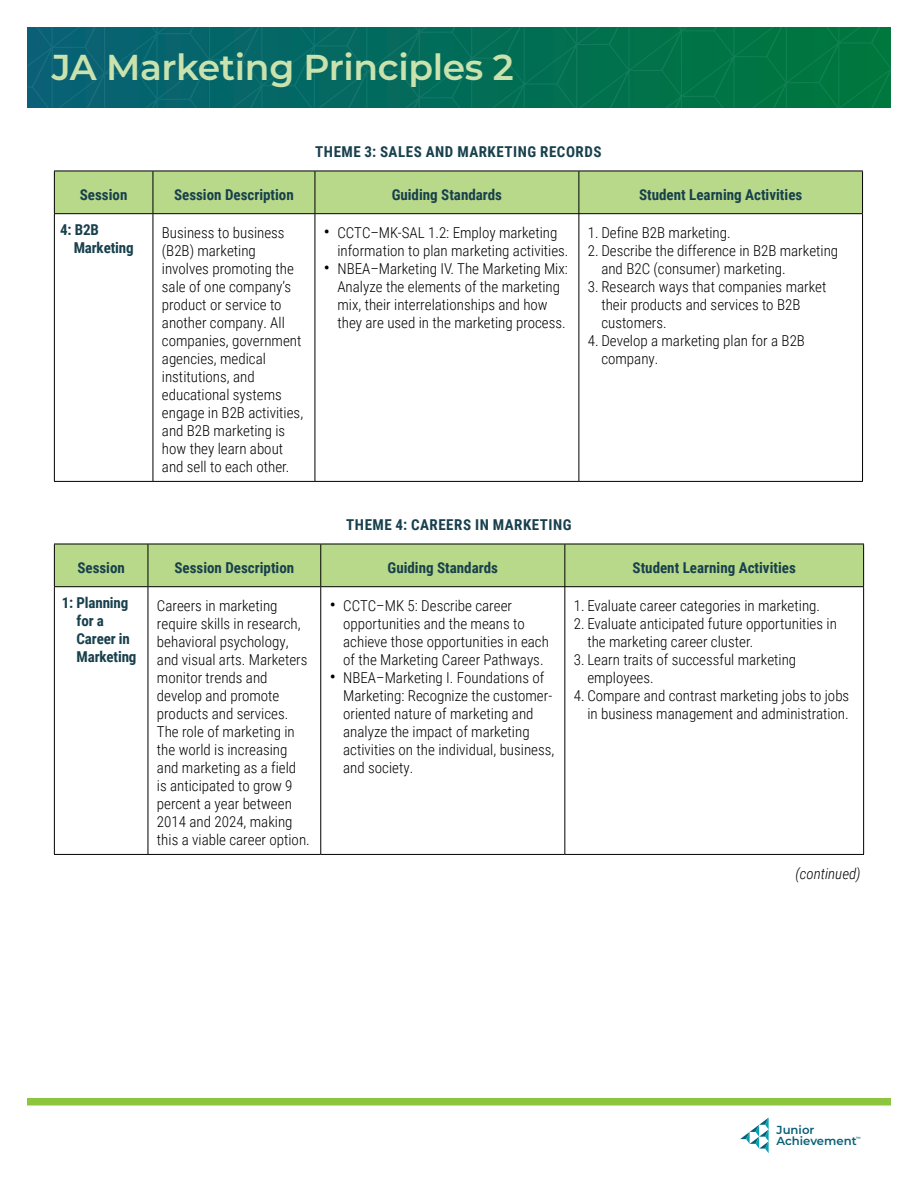
<style>
.page{position:relative;width:918px;height:1188px;background:#fff}
.page>*{position:absolute;margin:0;border:0;box-sizing:border-box;transform-origin:0 0}
.t1{font:600 36px "Montserrat";letter-spacing:-.01em;color:#cae2ad}
.table_body{font:300 15px/18px "Roboto Condensed";color:#000}
.table_col_head{font:700 15px "Roboto Condensed";color:#18404d}
.table_title{font:700 15px "Roboto Condensed";letter-spacing:.035em;color:#18404d}
.table_col_head_fl_left_numbered{font:700 15px/18px "Roboto Condensed";letter-spacing:-.01em;color:#18404d}
.table_continued{font:italic 300 15px "Roboto Condensed";color:#000}
.t2{font:600 11.7px/11.7px "Montserrat";color:#085f77}
.t3{font:600 4.5px "Montserrat";color:#085f77}
.s1{font-weight:400;font-size:18px}
</style>
<div class="page">
<svg style="left:740px;top:1118px;width:29px;height:35px"></svg>
<svg style="left:27px;top:27px;width:864px;height:81px"></svg>
<div style="left:27px;top:1098px;width:864px;height:8px;background:#8cc63e"></div>
<div style="left:55px;top:172px;width:807px;height:41px;background:#b8d989"></div>
<hr style="left:153px;top:214px;width:1px;height:267px;background:#000">
<hr style="left:315px;top:214px;width:1px;height:267px;background:#000">
<hr style="left:579px;top:214px;width:1px;height:267px;background:#000">
<hr style="left:54px;top:214px;width:1px;height:267px;background:#000">
<hr style="left:862px;top:214px;width:1px;height:267px;background:#000">
<hr style="left:54px;top:481px;width:99px;height:1px;background:#000">
<hr style="left:153px;top:481px;width:162px;height:1px;background:#000">
<hr style="left:315px;top:481px;width:264px;height:1px;background:#000">
<hr style="left:579px;top:481px;width:284px;height:1px;background:#000">
<hr style="left:54px;top:171px;width:99px;height:1px;background:#000">
<hr style="left:54px;top:171px;width:1px;height:42px;background:#000">
<hr style="left:153px;top:171px;width:162px;height:1px;background:#000">
<hr style="left:153px;top:171px;width:1px;height:42px;background:#000">
<hr style="left:315px;top:171px;width:264px;height:1px;background:#000">
<hr style="left:315px;top:171px;width:1px;height:42px;background:#000">
<hr style="left:579px;top:171px;width:284px;height:1px;background:#000">
<hr style="left:579px;top:171px;width:1px;height:42px;background:#000">
<hr style="left:54px;top:213px;width:99px;height:1px;background:#000">
<hr style="left:153px;top:213px;width:162px;height:1px;background:#000">
<hr style="left:315px;top:213px;width:264px;height:1px;background:#000">
<hr style="left:862px;top:171px;width:1px;height:42px;background:#000">
<hr style="left:579px;top:213px;width:284px;height:1px;background:#000">
<div style="left:55px;top:545px;width:808px;height:41px;background:#b8d989"></div>
<hr style="left:148px;top:587px;width:1px;height:267px;background:#000">
<hr style="left:320px;top:587px;width:1px;height:267px;background:#000">
<hr style="left:564px;top:587px;width:1px;height:267px;background:#000">
<hr style="left:54px;top:587px;width:1px;height:267px;background:#000">
<hr style="left:863px;top:587px;width:1px;height:267px;background:#000">
<hr style="left:54px;top:544px;width:94px;height:1px;background:#000">
<hr style="left:54px;top:544px;width:1px;height:42px;background:#000">
<hr style="left:148px;top:544px;width:173px;height:1px;background:#000">
<hr style="left:148px;top:544px;width:1px;height:42px;background:#000">
<hr style="left:321px;top:544px;width:244px;height:1px;background:#000">
<hr style="left:320px;top:544px;width:1px;height:42px;background:#000">
<hr style="left:565px;top:544px;width:299px;height:1px;background:#000">
<hr style="left:564px;top:544px;width:1px;height:42px;background:#000">
<hr style="left:54px;top:586px;width:94px;height:1px;background:#000">
<hr style="left:148px;top:586px;width:173px;height:1px;background:#000">
<hr style="left:321px;top:586px;width:244px;height:1px;background:#000">
<hr style="left:863px;top:544px;width:1px;height:42px;background:#000">
<hr style="left:564px;top:586px;width:300px;height:1px;background:#000">
<hr style="left:54px;top:854px;width:94px;height:1px;background:#000">
<hr style="left:148px;top:854px;width:173px;height:1px;background:#000">
<hr style="left:321px;top:854px;width:244px;height:1px;background:#000">
<hr style="left:565px;top:854px;width:299px;height:1px;background:#000">
<h1 class="t1" style="left:52px;top:42px;width:463px">JA Marketing Principles 2</h1>
<p class="table_title" style="left:315px;top:142px;width:288px">THEME 3: SALES AND MARKETING RECORDS</p>
<p class="table_col_head" style="left:80px;top:184px;width:49px">Session</p>
<p class="table_col_head" style="left:174px;top:184px;width:121px">Session Description</p>
<p class="table_col_head" style="left:392px;top:184px;width:112px">Guiding Standards</p>
<p class="table_col_head" style="left:639px;top:184px;width:165px">Student Learning Activities</p>
<p class="table_col_head_fl_left_numbered" style="left:74px;top:221px;width:61px;text-indent:-14px">4: B2B<br>Marketing</p>
<p class="table_body" style="left:162px;top:224px;width:143px">Business to business (B2B) marketing involves promoting the sale of one company’s product or service to another company. All companies, government agencies, medical institutions, and educational systems engage in B2B activities, and B2B marketing is how they learn about and sell to each other.</p>
<p class="table_body" style="left:337px;top:224px;width:233px;text-indent:-14px"><span class="s1">•</span> CCTC–MK-SAL 1.2: Employ marketing information to plan marketing activities.</p>
<p class="table_body" style="left:588px;top:224px;width:144px">1. Define B2B marketing.</p>
<p class="table_body" style="left:601px;top:242px;width:238px;text-indent:-14px">2. Describe the difference in B2B marketing and B2C (consumer) marketing.</p>
<p class="table_body" style="left:601px;top:278px;width:227px;text-indent:-14px">3. Research ways that companies market their products and services to B2B customers.</p>
<p class="table_body" style="left:601px;top:332px;width:205px;text-indent:-14px">4. Develop a marketing plan for a B2B company.</p>
<p class="table_body" style="left:337px;top:260px;width:232px;text-indent:-14px"><span class="s1">•</span> NBEA–Marketing IV. The Marketing Mix:<br>Analyze the elements of the marketing mix, their interrelationships and how they are used in the marketing process.</p>
<p class="table_title" style="left:346px;top:515px;width:227px">THEME 4: CAREERS IN MARKETING</p>
<p class="table_col_head" style="left:77px;top:557px;width:49px">Session</p>
<p class="table_col_head" style="left:174px;top:557px;width:121px">Session Description</p>
<p class="table_col_head" style="left:388px;top:557px;width:112px">Guiding Standards</p>
<p class="table_col_head" style="left:633px;top:557px;width:165px">Student Learning Activities</p>
<p class="table_col_head_fl_left_numbered" style="left:77px;top:594px;width:61px;text-indent:-15px">1: Planning for a<br>Career in<br>Marketing</p>
<p class="table_body" style="left:157px;top:597px;width:154px">Careers in marketing require skills in research, behavioral psychology, and visual arts. Marketers monitor trends and develop and promote products and services.<br>The role of marketing in the world is increasing and marketing as a field is anticipated to grow 9 percent a year between<br>2014 and 2024, making this a viable career option.</p>
<p class="table_body" style="left:343px;top:597px;width:207px;text-indent:-14px"><span class="s1">•</span> CCTC–MK 5: Describe career opportunities and the means to achieve those opportunities in each of the Marketing Career Pathways.</p>
<p class="table_body" style="left:574px;top:597px;width:248px">1. Evaluate career categories in marketing.</p>
<p class="table_body" style="left:587px;top:615px;width:251px;text-indent:-14px">2. Evaluate anticipated future opportunities in the marketing career cluster.</p>
<p class="table_body" style="left:587px;top:651px;width:210px;text-indent:-14px">3. Learn traits of successful marketing employees.</p>
<p class="table_body" style="left:574px;top:687px;width:277px;text-align:right">4. Compare and contrast marketing jobs to jobs in business management and administration.</p>
<p class="table_body" style="left:343px;top:669px;width:213px;text-indent:-14px"><span class="s1">•</span> NBEA–Marketing I. Foundations of<br>Marketing: Recognize the customer&shy;oriented nature of marketing and analyze the impact of marketing activities on the individual, business, and society.</p>
<p class="table_continued" style="left:795px;top:863px;width:67px">(continued)</p>
<p class="t2" style="left:777px;top:1123px;width:82px">Junior<br>Achievement</p>
<p class="t3" style="left:856px;top:1135px;width:6px">™</p>
</div>
